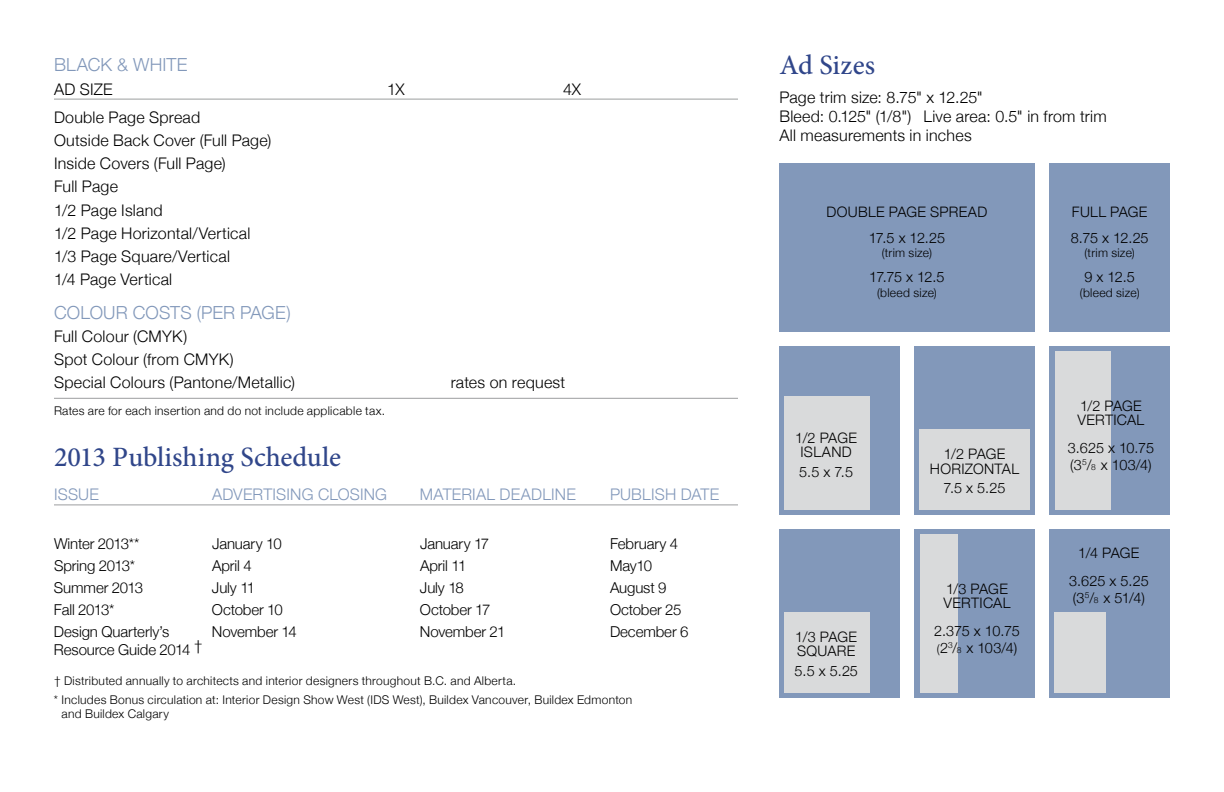
<style>
.page{position:relative;width:1224px;height:792px;background:#fff}
.page>*{position:absolute;margin:0;border:0;box-sizing:border-box;transform-origin:0 0}
.t1{font:500 28px "Minion Pro";color:#30468a}
.t2{font:300 18px "Helvetica Neue";color:#8298ba}
.t3{font:300 16px/23.2px "Helvetica Neue";color:#000}
.t4{font:300 16px "Helvetica Neue";letter-spacing:.015em;color:#8298ba}
.t5{font:300 15px "Helvetica Neue";letter-spacing:-.02em;color:#000}
.t6{font:300 14.4px/14.4px "Helvetica Neue";letter-spacing:-.02em;color:#000}
.t7{font:300 12px/18.4px "Helvetica Neue";letter-spacing:.025em;color:#000}
.s1{font-size:12px}
.s2{font-size:8.4px}
</style>
<div class="page">
<hr style="left:54px;top:99px;width:684px;height:1px;background:#9c9e9f">
<hr style="left:54px;top:398px;width:684px;height:1px;background:#9c9e9f">
<hr style="left:54px;top:504px;width:684px;height:1px;background:#9c9e9f">
<div style="left:779px;top:346px;width:121px;height:169px;background:#8298ba"></div>
<div style="left:784px;top:396px;width:85px;height:114px;background:#d9dadb"></div>
<div style="left:1050px;top:529px;width:120px;height:168px;background:#8298ba"></div>
<div style="left:1054px;top:613px;width:52px;height:80px;background:#d9dadb"></div>
<div style="left:779px;top:529px;width:121px;height:168px;background:#8298ba"></div>
<div style="left:784px;top:613px;width:85px;height:80px;background:#d9dadb"></div>
<div style="left:915px;top:529px;width:120px;height:168px;background:#8298ba"></div>
<div style="left:920px;top:534px;width:37px;height:159px;background:#d9dadb"></div>
<div style="left:1050px;top:346px;width:120px;height:169px;background:#8298ba"></div>
<div style="left:1055px;top:351px;width:55px;height:159px;background:#d9dadb"></div>
<div style="left:915px;top:346px;width:120px;height:169px;background:#8298ba"></div>
<div style="left:919px;top:430px;width:111px;height:80px;background:#d9dadb"></div>
<div style="left:1050px;top:163px;width:120px;height:169px;background:#8298ba"></div>
<div style="left:779px;top:163px;width:256px;height:169px;background:#8298ba"></div>
<p class="t2" style="left:54px;top:54px;width:24px">BLAC</p>
<p class="t2" style="left:101px;top:54px;width:45px">K &amp; WHITE</p>
<p class="t3" style="left:54px;top:77px;width:55px">AD SIZE</p>
<p class="t3" style="left:387px;top:77px;width:19px">1X</p>
<p class="t3" style="left:563px;top:77px;width:19px">4X</p>
<p class="t3" style="left:54px;top:105px;width:219px">Double Page Spread<br>Outside Back Cover (Full Page)<br>Inside Covers (Full Page)<br>Full Page<br>1/2 Page Island<br>1/2 Page Horizontal/Vertical<br>1/3 Page Square/Vertical<br>1/4 Page Vertical</p>
<p class="t2" style="left:54px;top:301px;width:14px">COLOUR</p>
<p class="t2" style="left:133px;top:301px;width:159px">Costs (Per Page)</p>
<p class="t3" style="left:54px;top:324px;width:243px">Full Colour (CMYK)<br>Spot Colour (from CMYK)<br>Special Colours (Pantone/Metallic)</p>
<p class="t3" style="left:451px;top:371px;width:116px">rates on request</p>
<p class="t7" style="left:54px;top:401px;width:333px">Rates are for each insertion and do not include applicable tax.</p>
<h1 class="t1" style="left:54px;top:439px;width:289px">2013 Publishing Schedule</h1>
<p class="t4" style="left:54px;top:485px;width:30px">ISSUEAD</p>
<p class="t4" style="left:233px;top:485px;width:19px">VERTI</p>
<p class="t4" style="left:276px;top:485px;width:20px">SING</p>
<p class="t4" style="left:318px;top:485px;width:12px">CLO</p>
<p class="t4" style="left:350px;top:485px;width:18px">SING</p>
<p class="t4" style="left:420px;top:485px;width:24px">MATERIAL</p>
<p class="t4" style="left:499px;top:485px;width:10px">DEADLINE</p>
<p class="t4" style="left:610px;top:485px;width:82px">PUBLISH DATE</p>
<p class="t5" style="left:54px;top:535px;width:87px">Winter 2013**</p>
<p class="t5" style="left:212px;top:535px;width:71px">January 10</p>
<p class="t5" style="left:420px;top:535px;width:71px">January 17</p>
<p class="t5" style="left:610px;top:535px;width:70px">February 4</p>
<p class="t5" style="left:54px;top:557px;width:126px">Spring 2013* A</p>
<p class="t5" style="left:221px;top:557px;width:32px">pril 4</p>
<p class="t5" style="left:420px;top:557px;width:48px">April 11</p>
<p class="t5" style="left:610px;top:557px;width:44px">May10</p>
<p class="t5" style="left:54px;top:579px;width:91px">Summer 2013</p>
<p class="t5" style="left:212px;top:579px;width:45px">July 11</p>
<p class="t5" style="left:420px;top:579px;width:45px">July 18</p>
<p class="t5" style="left:610px;top:579px;width:58px">August 9</p>
<p class="t5" style="left:54px;top:601px;width:62px">Fall 2013*</p>
<p class="t5" style="left:212px;top:601px;width:72px">October 10</p>
<p class="t5" style="left:420px;top:601px;width:72px">October 17</p>
<p class="t5" style="left:610px;top:601px;width:73px">October 25</p>
<p class="t5" style="left:54px;top:623px;width:143px">Design Quarterly’s N</p>
<p class="t5" style="left:222px;top:623px;width:76px">ovember 14</p>
<p class="t5" style="left:420px;top:623px;width:87px">November 21</p>
<p class="t5" style="left:610px;top:623px;width:80px">December 6</p>
<p class="t5" style="left:54px;top:641px;width:150px">Resource Guide 2014 †</p>
<p class="t7" style="left:54px;top:672px;width:580px">† Distributed annually to architects and interior designers throughout B.C. and Alberta.<br>* Includes Bonus circulation at: I nterior Design Show West (IDS West), Buildex Vancouver, Buildex Edmonton</p>
<p class="t7" style="left:62px;top:705px;width:109px">and Buildex Calgary</p>
<h1 class="t1" style="left:779px;top:46px;width:97px">Ad Sizes</h1>
<p class="t3" style="left:779px;top:87px;width:329px;line-height:19.2px">Page trim size: 8.75" x 12.25"<br>Bleed: 0.125" (1/8") Live area: 0.5" in from trim<br>All measurements in inches</p>
<p class="t6" style="left:827px;top:205px;width:11px">DOU</p>
<p class="t6" style="left:858px;top:205px;width:50px">BLE PAGE</p>
<p class="t6" style="left:869px;top:199px;width:91px;line-height:25.2px;text-indent:61px">SPREAD<br>17.5 x 12.25</p>
<p class="t7" style="left:882px;top:243px;width:52px">(trim size)</p>
<p class="t6" style="left:869px;top:270px;width:77px">17.75 x 12.5</p>
<p class="t7" style="left:877px;top:283px;width:61px">(bleed size)</p>
<p class="t6" style="left:800px;top:430px;width:39px;text-indent:-5px">1/2 PAGE<br>ISLAND</p>
<p class="t6" style="left:799px;top:464px;width:55px">5.5 x 7.5</p>
<p class="t6" style="left:795px;top:629px;width:44px">1/3 PAGE<br>SQUARE</p>
<p class="t6" style="left:794px;top:663px;width:65px">5.5 x 5.25</p>
<p class="t6" style="left:944px;top:447px;width:44px">1/2 PAGE</p>
<p class="t6" style="left:930px;top:461px;width:10px">HORI</p>
<p class="t6" style="left:944px;top:459px;width:64px;line-height:19.2px;text-align:center">ZONTAL<br>7.5 x 5.25</p>
<p class="t6" style="left:944px;top:581px;width:47px">1/3 PAGE<br>VERTICAL</p>
<p class="t6" style="left:934px;top:622px;width:87px;line-height:16.8px">2.375 x 10.75 <span class="s1">(</span>2<sup>3</sup>/<span class="s2">8</span> x 103/4)</p>
<p class="t6" style="left:1071px;top:199px;width:80px;line-height:25.2px;text-indent:39px">PAGE<br>8.75 x 12.25</p>
<p class="t7" style="left:1085px;top:243px;width:52px">(trim size)</p>
<p class="t6" style="left:1085px;top:270px;width:52px">9 x 12.5</p>
<p class="t7" style="left:1080px;top:283px;width:61px">(bleed size)</p>
<p class="t6" style="left:1072px;top:205px;width:18px">FULL</p>
<p class="t6" style="left:1077px;top:398px;width:47px">1/2 PAGE<br>VERTICAL</p>
<p class="t6" style="left:1068px;top:439px;width:88px;line-height:16.8px">3.625 x 10.75 (3<sup>5</sup>/<span class="s2">8</span> x 103/4)</p>
<p class="t6" style="left:1069px;top:539px;width:81px;line-height:27.6px;text-indent:9px">1/4 PAGE<br>3.625 x 5.25</p>
<p class="t6" style="left:1073px;top:590px;width:74px">(3<sup>5</sup>/<span class="s2">8</span> x 51/4)</p>
</div>
